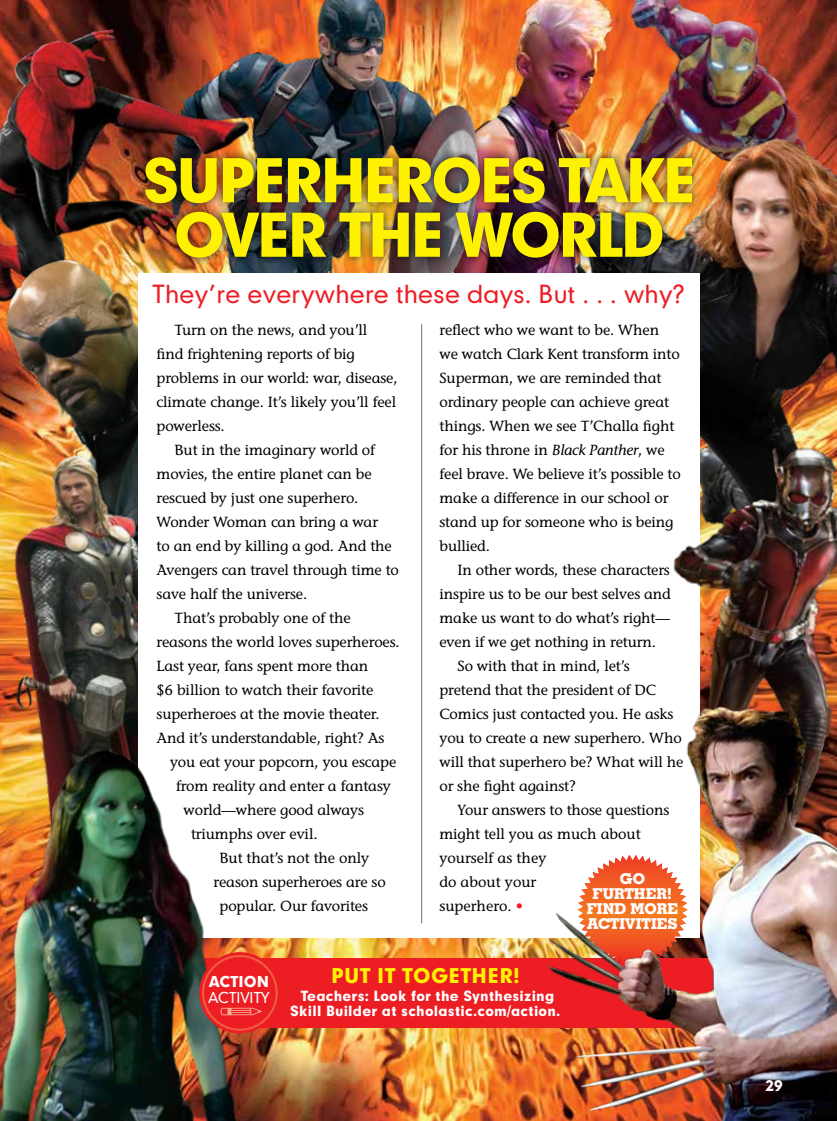
<style>
.page{position:relative;width:837px;height:1121px;background:#fff}
.page>*{position:absolute;margin:0;border:0;box-sizing:border-box;transform-origin:0 0}
.t1{font:57.75px/54.4px "Geometric 706 BT Black B";letter-spacing:-.06em;color:#fff200;text-align:center}
.t2{font:24px "Geometric 706 BT Medium B";letter-spacing:.01em;color:#ed1d24}
.t3{font:19.5px "Geometric 706 BT Black B";letter-spacing:.015em;color:#fff200}
.t4{font:700 15px/15px "Geometric Slab 703 BT Xtra";color:#fff;text-align:center}
.t5{font:15px "Geometric 415 BT Black A";color:#fff}
.t6{font:14.7px/24px "Stone Informal";letter-spacing:-.01em;color:#000}
.t7{font:14.4px "Geometric 706 BT Medium B";color:#fff}
.t8{font:14.4px "Geometric 706 BT Black B";color:#fff}
.t9{font:13.5px/15px "Geometric 706 BT Black B";letter-spacing:.015em;color:#fff;text-align:center}
.s1{font-style:italic}
.s2{color:#ed1d24}
</style>
<div class="page">
<img style="left:245px;top:938px;width:298px;height:182px">
<img style="left:488px;top:0;width:73px;height:63px">
<img style="left:561px;top:0;width:276px;height:63px">
<img style="left:280px;top:0;width:208px;height:273px">
<img style="left:474px;top:63px;width:363px;height:357px">
<div style="left:189px;top:958px;width:524px;height:70px;background:#ed1d24"></div>
<div style="left:137px;top:148px;width:564px;height:119px;background:#000;opacity:.75"></div>
<img style="left:0;top:0;width:280px;height:187px">
<img style="left:0;top:187px;width:311px;height:252px">
<img style="left:0;top:439px;width:138px;height:303px">
<div style="left:139px;top:273px;width:561px;height:664px;background:#fff"></div>
<hr style="left:421px;top:324px;width:1px;height:599px;background:#6d6e71">
<img style="left:0;top:742px;width:245px;height:378px">
<img style="left:673px;top:420px;width:164px;height:274px">
<div style="left:199px;top:952px;width:81px;height:81px;background:#ed1d24;border-radius:50%"></div>
<div style="left:202px;top:955px;width:76px;height:75px;border:2px solid #f15b40;border-radius:50%"></div>
<svg style="left:220px;top:1007px;width:43px;height:8px"></svg>
<img style="left:543px;top:694px;width:294px;height:426px">
<h1 class="t1" style="left:142px;top:151px;width:556px">SUPERHEROES TAKE<br>OVER THE WORLD</h1>
<h2 class="t2" style="left:153px;top:278px;width:533px">They’re everywhere these days. But . . . why?</h2>
<p class="t6" style="left:175px;top:317px;width:194px">Turn on the news, and you’ll</p>
<p class="t6" style="left:157px;top:341px;width:200px">find frightening reports of big</p>
<p class="t6" style="left:157px;top:365px;width:243px">problems in our world: war, disease,</p>
<p class="t6" style="left:157px;top:389px;width:241px">climate change. It’s likely you’ll feel</p>
<p class="t6" style="left:157px;top:413px;width:70px">powerless.</p>
<p class="t6" style="left:175px;top:437px;width:202px">But in the imaginary world of</p>
<p class="t6" style="left:157px;top:461px;width:217px">movies, the entire planet can be</p>
<p class="t6" style="left:157px;top:485px;width:203px">rescued by just one superhero.</p>
<p class="t6" style="left:157px;top:509px;width:223px">Wonder Woman can bring a war</p>
<p class="t6" style="left:157px;top:533px;width:237px">to an end by killing a god. And the</p>
<p class="t6" style="left:157px;top:557px;width:244px">Avengers can travel through time to</p>
<p class="t6" style="left:157px;top:581px;width:152px">save half the universe.</p>
<p class="t6" style="left:175px;top:605px;width:178px">That’s probably one of the</p>
<p class="t6" style="left:157px;top:629px;width:245px">reasons the world loves superheroes.</p>
<p class="t6" style="left:157px;top:653px;width:213px">Last year, fans spent more than</p>
<p class="t6" style="left:157px;top:677px;width:218px">$6 billion to watch their favorite</p>
<p class="t6" style="left:157px;top:701px;width:225px">superheroes at the movie theater.</p>
<p class="t6" style="left:157px;top:725px;width:229px">And it’s understandable, right? As</p>
<p class="t6" style="left:170px;top:749px;width:228px">you eat your popcorn, you escape</p>
<p class="t6" style="left:176px;top:773px;width:216px">from reality and enter a fantasy</p>
<p class="t6" style="left:184px;top:797px;width:182px">world—where good always</p>
<p class="t6" style="left:191px;top:821px;width:128px">triumphs over evil.</p>
<p class="t6" style="left:220px;top:845px;width:151px">But that’s not the only</p>
<p class="t6" style="left:214px;top:869px;width:174px">reason superheroes are so</p>
<p class="t6" style="left:220px;top:893px;width:150px">popular. Our favorites</p>
<p class="t6" style="left:440px;top:317px;width:243px">reflect who we want to be. When we watch Clark Kent transform into<br>Superman, we are reminded that ordinary people can achieve great things. When we see T’Challa fight for his throne in <span class="s1">Black Panther</span>, we feel brave. We believe it’s possible to make a difference in our school or stand up for someone who is being bullied.</p>
<p class="t6" style="left:458px;top:557px;width:214px">In other words, these characters</p>
<p class="t6" style="left:440px;top:581px;width:233px">inspire us to be our best selves and</p>
<p class="t6" style="left:440px;top:605px;width:232px">make us want to do what’s right—</p>
<p class="t6" style="left:440px;top:629px;width:218px">even if we get nothing in return.</p>
<p class="t6" style="left:458px;top:653px;width:174px">So with that in mind, let’s</p>
<p class="t6" style="left:440px;top:677px;width:218px">pretend that the president of DC</p>
<p class="t6" style="left:440px;top:701px;width:236px">Comics just contacted you. He asks</p>
<p class="t6" style="left:440px;top:725px;width:244px">you to create a new superhero. Who</p>
<p class="t6" style="left:440px;top:749px;width:245px">will that superhero be? What will he</p>
<p class="t6" style="left:440px;top:773px;width:138px">or she fight against?</p>
<p class="t6" style="left:458px;top:797px;width:213px">Your answers to those questions</p>
<p class="t6" style="left:440px;top:821px;width:203px">might tell you as much about</p>
<p class="t6" style="left:440px;top:845px;width:108px">yourself as they</p>
<p class="t6" style="left:440px;top:869px;width:98px">do about your</p>
<p class="t6" style="left:440px;top:893px;width:85px">superhero. <span class="s2">•</span></p>
<p class="t4" style="left:587px;top:871px;width:93px">GO<br>FURTHER!<br>FIND MORE<br>ACTIVITIES</p>
<p class="t8" style="left:209px;top:971px;width:62px">ACTION</p>
<p class="t7" style="left:208px;top:987px;width:63px">ACTIVITY</p>
<h3 class="t3" style="left:331px;top:962px;width:190px">PUT IT TOGETHER!</h3>
<p class="t9" style="left:290px;top:988px;width:272px">Teachers: Look for the Synthesizing<br>Skill Builder at scholastic.com/action.</p>
<p class="t5" style="left:766px;top:1077px;width:19px">29</p>
</div>
